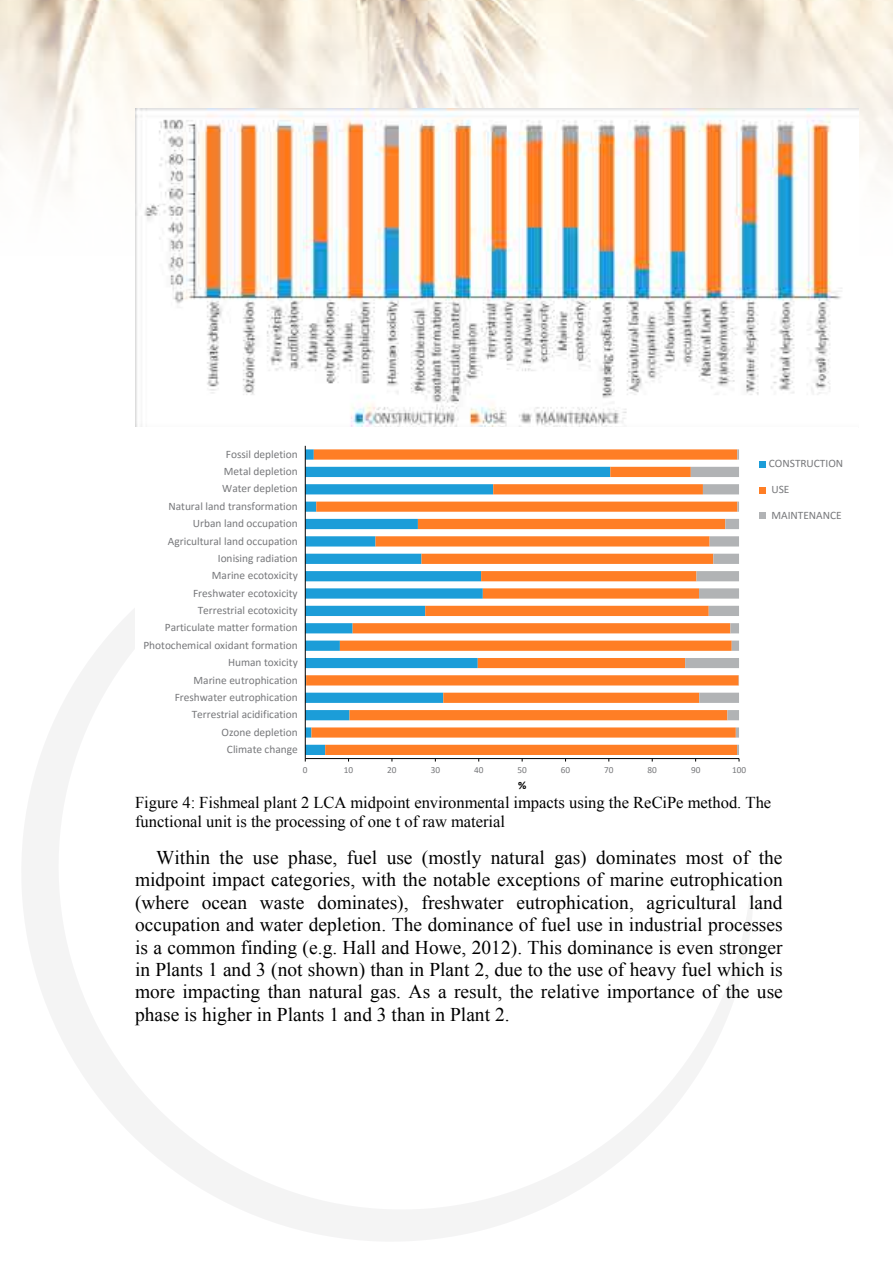
<style>
.page{position:relative;width:893px;height:1263px;background:#fff}
.page>*{position:absolute;margin:0;border:0;box-sizing:border-box;transform-origin:0 0}
.t1{font:19.5px/22.4px "Times New Roman";color:#000;text-align:justify}
.t2{font:16.5px/18.9px "Times New Roman";color:#000}
.t3{font:11.4px "Calibri";color:#77787b}
.t4{font:700 11.4px "Calibri";color:#000}
.t5{font:9.3px "Calibri";color:#77787b}
</style>
<div class="page">
<svg style="left:22px;top:608px;width:731px;height:633px"></svg>
<img style="left:0;top:0;width:893px;height:187px">
<img style="left:135px;top:108px;width:724px;height:319px">
<div style="left:135px;top:428px;width:722px;height:365px;background:#fff"></div>
<svg style="left:306px;top:449px;width:379px;height:306px"></svg>
<hr style="left:305px;top:758px;width:434px;height:1px;background:#000">
<svg style="left:685px;top:449px;width:55px;height:312px"></svg>
<hr style="left:305px;top:446px;width:1px;height:312px;background:#000">
<svg style="left:760px;top:461px;width:6px;height:6px"></svg>
<svg style="left:760px;top:487px;width:6px;height:6px"></svg>
<svg style="left:760px;top:513px;width:6px;height:6px"></svg>
<p class="t3" style="left:226px;top:446px;width:73px">Fossil depletion</p>
<p class="t3" style="left:224px;top:463px;width:75px">Metal depletion</p>
<p class="t3" style="left:222px;top:481px;width:77px">Water depletion</p>
<p class="t3" style="left:168px;top:498px;width:131px">Natural land transformation</p>
<p class="t3" style="left:193px;top:515px;width:106px">Urban land occupation</p>
<p class="t3" style="left:168px;top:533px;width:131px">Agricultural land occupation</p>
<p class="t3" style="left:218px;top:550px;width:81px">Ionising radiation</p>
<p class="t3" style="left:212px;top:568px;width:87px">Marine ecotoxicity</p>
<p class="t3" style="left:193px;top:585px;width:106px">Freshwater ecotoxicity</p>
<p class="t3" style="left:198px;top:602px;width:102px">Terrestrial ecotoxicity</p>
<p class="t3" style="left:165px;top:620px;width:134px">Particulate matter formation</p>
<p class="t3" style="left:143px;top:637px;width:156px">Photochemical oxidant formation</p>
<p class="t3" style="left:228px;top:654px;width:71px">Human toxicity</p>
<p class="t3" style="left:194px;top:672px;width:106px">Marine eutrophication</p>
<p class="t3" style="left:175px;top:689px;width:125px">Freshwater eutrophication</p>
<p class="t3" style="left:192px;top:707px;width:108px">Terrestrial acidification</p>
<p class="t3" style="left:222px;top:724px;width:78px">Ozone depletion</p>
<p class="t3" style="left:227px;top:741px;width:72px">Climate change</p>
<p class="t5" style="left:303px;top:764px;width:6px">0</p>
<p class="t5" style="left:344px;top:764px;width:11px">10</p>
<p class="t5" style="left:387px;top:764px;width:11px">20</p>
<p class="t5" style="left:431px;top:764px;width:11px">30</p>
<p class="t5" style="left:474px;top:764px;width:11px">40</p>
<p class="t5" style="left:517px;top:764px;width:11px">50</p>
<p class="t5" style="left:561px;top:764px;width:11px">60</p>
<p class="t5" style="left:604px;top:764px;width:11px">70</p>
<p class="t5" style="left:648px;top:764px;width:11px">80</p>
<p class="t5" style="left:691px;top:764px;width:11px">90</p>
<p class="t5" style="left:732px;top:764px;width:16px">100</p>
<p class="t4" style="left:518px;top:777px;width:10px">%</p>
<p class="t3" style="left:769px;top:456px;width:76px">CONSTRUCTION</p>
<p class="t3" style="left:771px;top:481px;width:20px">USE</p>
<p class="t3" style="left:771px;top:507px;width:72px">MAINTENANCE</p>
<p class="t2" style="left:135px;top:793px;width:638px">Figure 4: Fishmeal plant 2 LCA midpoint environmental impacts using the ReCiPe method. The functional unit is the processing of one t of raw material</p>
<p class="t1" style="left:135px;top:846px;width:649px;text-indent:21px">Within the use phase, fuel use (mostly natural gas) dominates most of the midpoint impact categories, with the notable exceptions of marine eutrophication (where ocean waste dominates), freshwater eutrophication, agricultural land occupation and water depletion. The dominance of fuel use in industrial processes is a common finding (e.g. Hall and Howe, 2012). This dominance is even stronger in Plants 1 and 3 (not shown) than in Plant 2, due to the use of heavy fuel which is more impacting than natural gas. As a result, the relative importance of the use phase is higher in Plants 1 and 3 than in Plant 2.</p>
</div>
